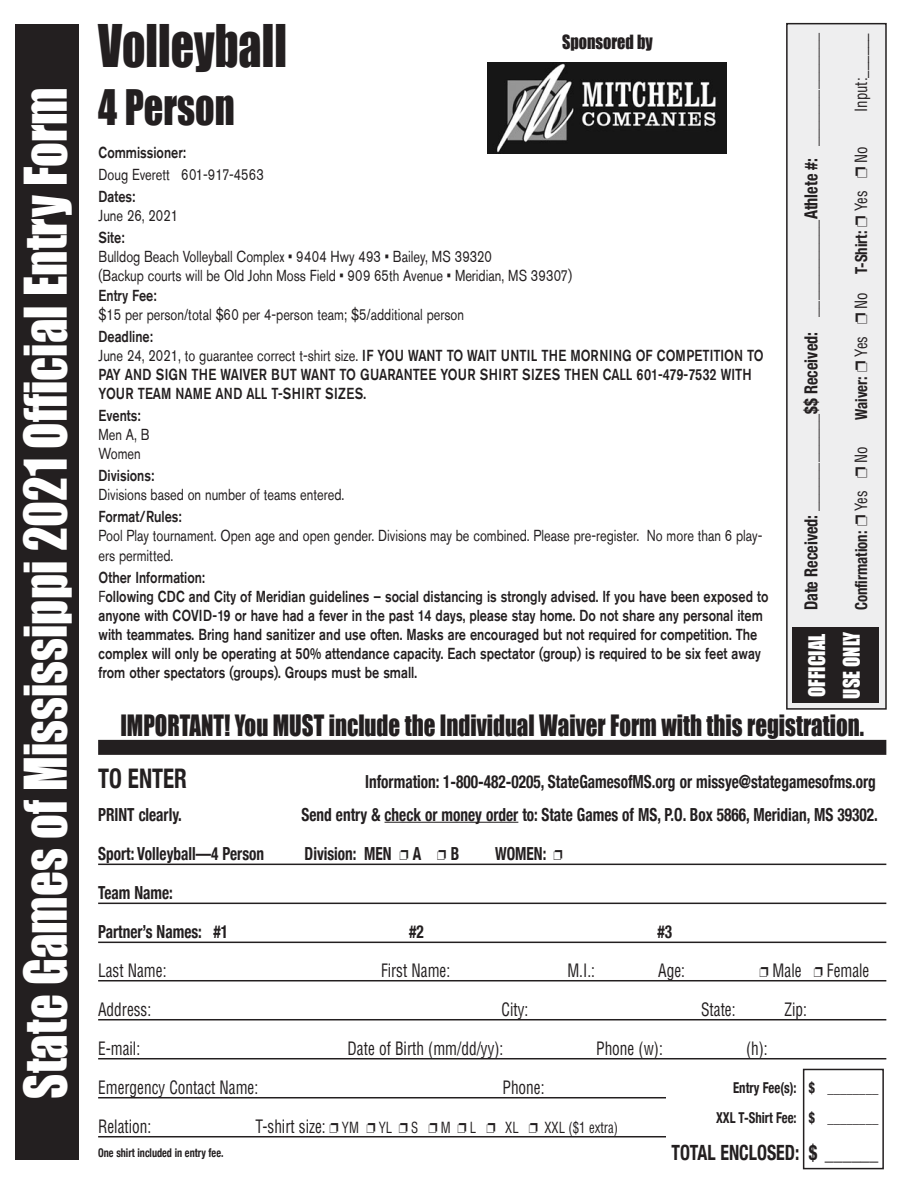
<style>
.page{position:relative;width:918px;height:1188px;background:#fff}
.page>*{position:absolute;margin:0;border:0;box-sizing:border-box;transform-origin:0 0}
.t1{font:54px "Impact";color:#fff;scale:.9 1}
.t2{font:54px "Impact";color:#231f20;scale:.85 1}
.t3{font:45px "Impact";color:#231f20;scale:.85 1}
.t4{font:27px "Impact";color:#231f20;scale:.85 1}
.t5{font:700 condensed 27px "Helvetica Neue";color:#231f20;scale:.85 1}
.t6{font:700 condensed 21px "Helvetica Neue";color:#231f20;scale:.85 1}
.t7{font:21px "Impact";color:#fff;scale:.9 1}
.t8{font:700 condensed 18px "Helvetica Neue";color:#231f20;scale:.85 1}
.t9{font:condensed 18px "Helvetica";color:#231f20;scale:.85 1}
.t10{font:700 condensed 18px "Helvetica Neue";color:#231f20;scale:.9 1}
.t11{font:18px "Impact";color:#231f20;scale:.9 1}
.t12{font:700 condensed 16.5px "Helvetica Neue";color:#231f20;scale:.9 1}
.t13{font:condensed 16.5px "Helvetica";color:#231f20;scale:.9 1}
.t14{font:500 15.9px/19px "Akzidenz Grotesk Std";color:#231f20;scale:.8 1}
.t15{font:15.9px/19px "Akzidenz Grotesk Std";color:#231f20;scale:.8 1}
.t16{font:700 condensed 15px "Helvetica Neue";color:#231f20;scale:.85 1}
.t17{font:condensed 15px "Helvetica";color:#231f20;scale:.85 1}
.t18{font:700 condensed 12px "Helvetica Neue";color:#231f20;scale:.85 1}
.s1{font-weight:400}
.s2{font-family:"Helvetica";font-weight:400}
.s3{font-family:"Zingbats SW";font-weight:400;font-stretch:normal}
.s4{font-family:"Zingbats SW";font-stretch:normal}
.s5{font-size:18px}
.s6{font-family:"Zingbats SW";font-stretch:normal;font-size:18px}
</style>
<div class="page">
<div style="left:787px;top:24px;width:99px;height:685px;background:#eeeeef"></div>
<div style="left:786px;top:23px;width:101px;height:687px;border:2px solid #231f20"></div>
<div style="left:15px;top:24px;width:63px;height:1135px;background:#231f20"></div>
<div style="left:793px;top:627px;width:86px;height:76px;background:#231f20"></div>
<div style="left:98px;top:740px;width:788px;height:15px;background:#231f20"></div>
<hr style="left:385px;top:822px;width:133px;height:1px;background:#231f20">
<hr style="left:98px;top:864px;width:788px;height:1px;background:#231f20">
<hr style="left:98px;top:903px;width:788px;height:1px;background:#231f20">
<hr style="left:98px;top:942px;width:788px;height:1px;background:#231f20">
<hr style="left:98px;top:980px;width:788px;height:1px;background:#231f20">
<hr style="left:98px;top:1019px;width:788px;height:1px;background:#231f20">
<hr style="left:98px;top:1058px;width:788px;height:1px;background:#231f20">
<hr style="left:98px;top:1097px;width:788px;height:1px;background:#231f20">
<hr style="left:98px;top:1136px;width:788px;height:1px;background:#231f20">
<div style="left:666px;top:1070px;width:238px;height:118px;background:#fff"></div>
<div style="left:803px;top:1069px;width:81px;height:100px;border:2px solid #231f20"></div>
<img style="left:488px;top:62px;width:239px;height:92px">
<p class="t1" style="left:12px;top:1099px;width:1125px;rotate:-90deg">State Games of Mississippi 2021 Official Entry Form</p>
<p class="t2" style="left:98px;top:13px;width:224px">Volleyball</p>
<p class="t3" style="left:98px;top:79px;width:162px">4 Person</p>
<p class="t11" style="left:562px;top:31px;width:102px">Sponsored by</p>
<p class="t14" style="left:99px;top:143px;width:111px">Commissioner:</p>
<p class="t15" style="left:99px;top:165px;width:208px">Doug Everett 601-917-4563</p>
<p class="t14" style="left:99px;top:187px;width:48px">Dates:</p>
<p class="t15" style="left:99px;top:206px;width:101px">June 26, 2021</p>
<p class="t14" style="left:99px;top:228px;width:34px">Site:</p>
<p class="t15" style="left:99px;top:247px;width:493px">Bulldog Beach Volleyball Complex • 9404 Hwy 493 • Bailey, MS 39320</p>
<p class="t15" style="left:99px;top:266px;width:593px">(Backup courts will be Old John Moss Field • 909 65th Avenue • Meridian, MS 39307)</p>
<p class="t14" style="left:99px;top:285px;width:74px">Entry Fee:</p>
<p class="t15" style="left:99px;top:304px;width:458px">$15 per person/total $60 per 4-person team; $5/additional person</p>
<p class="t14" style="left:99px;top:326px;width:69px">Deadline:</p>
<p class="t14" style="left:99px;top:345px;width:833px"><span class="s1">June 24, 2021, to guarantee correct t-shirt size.</span> IF YOU WANT TO WAIT UNTIL THE MORNING OF COMPETITION TO<br>PAY AND SIGN THE WAIVER BUT WANT TO GUARANTEE YOUR SHIRT SIZES THEN CALL 601-479-7532 WITH<br>YOUR TEAM NAME AND ALL T-SHIRT SIZES.</p>
<p class="t14" style="left:99px;top:406px;width:54px">Events:</p>
<p class="t15" style="left:99px;top:425px;width:65px">Men A, B</p>
<p class="t15" style="left:99px;top:444px;width:54px">Women</p>
<p class="t14" style="left:99px;top:466px;width:71px">Divisions:</p>
<p class="t15" style="left:99px;top:485px;width:309px">Divisions based on number of teams entered.</p>
<p class="t14" style="left:99px;top:507px;width:106px">Format/Rules:</p>
<p class="t15" style="left:99px;top:526px;width:831px">Pool Play tournament. Open age and open gender. Divisions may be combined. Please pre-register. No more than 6 play&shy;ers permitted.</p>
<p class="t14" style="left:99px;top:567px;width:135px">Other Information:</p>
<p class="t14" style="left:99px;top:586px;width:839px"><span class="s1">F</span>ollowing CDC and City of Meridian guidelines – social distancing is strongly advised. If you have been exposed to anyone with COVID-19 or have had a fever in the past 14 days, please stay home. Do not share any personal item with teammates. Bring hand sanitizer and use often. Masks are encouraged but not required for competition. The complex will only be operating at 50% attendance capacity. Each spectator (group) is required to be six feet away from other spectators (groups). Groups must be small.</p>
<p class="t10" style="left:800px;top:610px;width:643px;rotate:-90deg">Date Received: ____________$$ Received: ____________Athlete #: ______________</p>
<p class="t13" style="left:855px;top:112px;width:89px;rotate:-90deg">Input:______</p>
<p class="t12" style="left:851px;top:420px;width:305px;rotate:-90deg">Waiver: ❐ <span class="s2">Yes</span> ❐ <span class="s2">No</span> T-Shirt: ❐ <span class="s2">Yes</span> ❐ <span class="s2">No</span></p>
<p class="t12" style="left:851px;top:610px;width:184px;rotate:-90deg">Confirmation: ❐ <span class="s2">Yes</span> ❐ <span class="s2">No</span></p>
<p class="t7" style="left:804px;top:697px;width:72px;rotate:-90deg">OFFICIAL</p>
<p class="t7" style="left:839px;top:699px;width:76px;rotate:-90deg">USE ONLY</p>
<p class="t4" style="left:120px;top:709px;width:877px">IMPORTANT! You MUST include the Individual Waiver Form with this registration.</p>
<p class="t5" style="left:98px;top:762px;width:106px">TO ENTER</p>
<p class="t8" style="left:365px;top:771px;width:602px">Information: 1-800-482-0205, StateGamesofMS.org or missye@stategamesofms.org</p>
<p class="t8" style="left:98px;top:803px;width:100px">PRINT clearly.</p>
<p class="t8" style="left:302px;top:803px;width:680px">Send entry &amp; check or money order to: State Games of MS, P.O. Box 5866, Meridian, MS 39302.</p>
<p class="t8" style="left:98px;top:842px;width:197px">Sport: Volleyball—4 Person</p>
<p class="t8" style="left:305px;top:842px;width:184px">Division: MEN <span class="s3">p</span> A <span class="s3">p</span> B</p>
<p class="t8" style="left:495px;top:842px;width:81px">WOMEN: <span class="s3">p</span></p>
<p class="t8" style="left:98px;top:881px;width:89px">Team Name:</p>
<p class="t8" style="left:98px;top:920px;width:154px">Partner’s Names: #1</p>
<p class="t8" style="left:409px;top:920px;width:19px">#2</p>
<p class="t8" style="left:657px;top:920px;width:19px">#3</p>
<p class="t9" style="left:98px;top:963px;width:82px">Last Name:</p>
<p class="t9" style="left:381px;top:963px;width:83px">First Name:</p>
<p class="t9" style="left:567px;top:963px;width:34px">M.I.:</p>
<p class="t9" style="left:658px;top:963px;width:33px">Age:</p>
<p class="t9" style="left:760px;top:963px;width:130px"><span class="s4">p</span> Male <span class="s4">p</span> Female</p>
<p class="t9" style="left:98px;top:1002px;width:64px">Address:</p>
<p class="t9" style="left:502px;top:1002px;width:33px">City:</p>
<p class="t9" style="left:701px;top:1002px;width:42px">State:</p>
<p class="t9" style="left:784px;top:1002px;width:28px">Zip:</p>
<p class="t9" style="left:98px;top:1041px;width:51px">E-mail:</p>
<p class="t9" style="left:348px;top:1041px;width:185px">Date of Birth (mm/dd/yy):</p>
<p class="t9" style="left:596px;top:1041px;width:80px">Phone (w):</p>
<p class="t9" style="left:746px;top:1041px;width:27px">(h):</p>
<p class="t9" style="left:98px;top:1080px;width:190px">Emergency Contact Name:</p>
<p class="t9" style="left:503px;top:1080px;width:51px">Phone:</p>
<p class="t9" style="left:98px;top:1119px;width:64px">Relation:</p>
<p class="t17" style="left:256px;top:1121px;width:428px"><span class="s5">T-shirt size:</span> <span class="s6">p</span> YM <span class="s6">p</span> YL <span class="s6">p</span> S <span class="s6">p</span> M <span class="s6">p</span> L <span class="s6">p</span> XL <span class="s6">p</span> XXL ($1 extra)</p>
<p class="t18" style="left:98px;top:1145px;width:149px">One shirt included in entry fee.</p>
<p class="t16" style="left:733px;top:1078px;width:172px">Entry Fee(s): $ ________</p>
<p class="t16" style="left:716px;top:1108px;width:192px">XXL T-Shirt Fee: $ ________</p>
<p class="t6" style="left:671px;top:1140px;width:245px">TOTAL ENCLOSED: $ ______</p>
</div>
